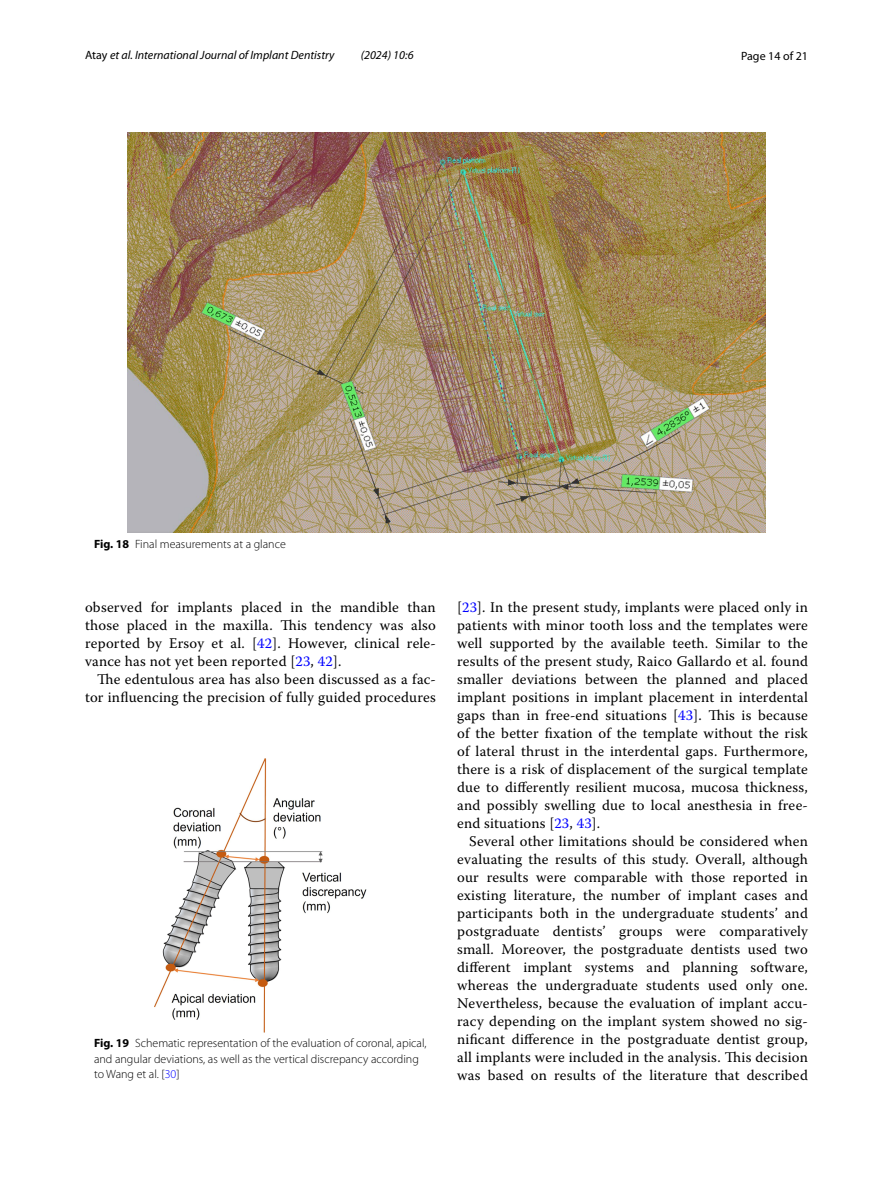
<style>
.page{position:relative;width:893px;height:1187px;background:#fff}
.page>*{position:absolute;margin:0;border:0;box-sizing:border-box;transform-origin:0 0}
.t1{font:14.7px/18px "Warnock Pro";letter-spacing:.015em;color:#000;text-align:justify}
.t2{font:300 12px/15px "Myriad Pro";color:#000}
.t3{font:italic 12px "Myriad Pro";color:#000}
.t4{font:12px "Myriad Pro";color:#000}
.s1{font-style:normal}
.s2{font-weight:700}
.s3{color:#00f}
</style>
<div class="page">
<img style="left:128px;top:133px;width:637px;height:399px">
<img style="left:154px;top:758px;width:213px;height:274px">
<p class="t3" style="left:85px;top:48px;width:251px"><span class="s1">Atay</span> et al. International Journal of Implant Dentistry</p>
<p class="t3" style="left:361px;top:48px;width:54px">(2024) 10:6</p>
<p class="t4" style="left:741px;top:48px;width:68px">Page 14 of 21</p>
<p class="t2" style="left:94px;top:536px;width:193px"><span class="s2">Fig. 18</span> Final measurements at a glance</p>
<p class="t1" style="left:85px;top:597px;width:352px">observed for implants placed in the mandible than those placed in the maxilla. This tendency was also reported by Ersoy et al. [<span class="s3">42</span>]. However, clinical rele&shy;vance has not yet been reported [<span class="s3">23</span>, <span class="s3">42</span>].</p>
<p class="t1" style="left:85px;top:669px;width:352px;text-align:right">The edentulous area has also been discussed as a fac&shy;tor influencing the precision of fully guided procedures</p>
<p class="t2" style="left:94px;top:1036px;width:334px"><span class="s2">Fig. 19</span> Schematic representation of the evaluation of coronal, apical, and angular deviations, as well as the vertical discrepancy according to Wang et al. [<span class="s3">30</span>]</p>
<p class="t1" style="left:457px;top:597px;width:352px">[<span class="s3">23</span>]. In the present study, implants were placed only in patients with minor tooth loss and the templates were well supported by the available teeth. Similar to the results of the present study, Raico Gallardo et al. found smaller deviations between the planned and placed implant positions in implant placement in interdental gaps than in free-end situations [<span class="s3">43</span>]. This is because of the better fixation of the template without the risk of lateral thrust in the interdental gaps. Furthermore, there is a risk of displacement of the surgical template due to differently resilient mucosa, mucosa thickness, and possibly swelling due to local anesthesia in free&shy;end situations [<span class="s3">23</span>, <span class="s3">43</span>].</p>
<p class="t1" style="left:457px;top:831px;width:352px;text-indent:12px">Several other limitations should be considered when evaluating the results of this study. Overall, although our results were comparable with those reported in existing literature, the number of implant cases and participants both in the undergraduate students’ and postgraduate dentists’ groups were comparatively small. Moreover, the postgraduate dentists used two different implant systems and planning software, whereas the undergraduate students used only one.<br>Nevertheless, because the evaluation of implant accu&shy;racy depending on the implant system showed no sig&shy;nificant difference in the postgraduate dentist group, all implants were included in the analysis. This decision was based on results of the literature that described</p>
</div>
